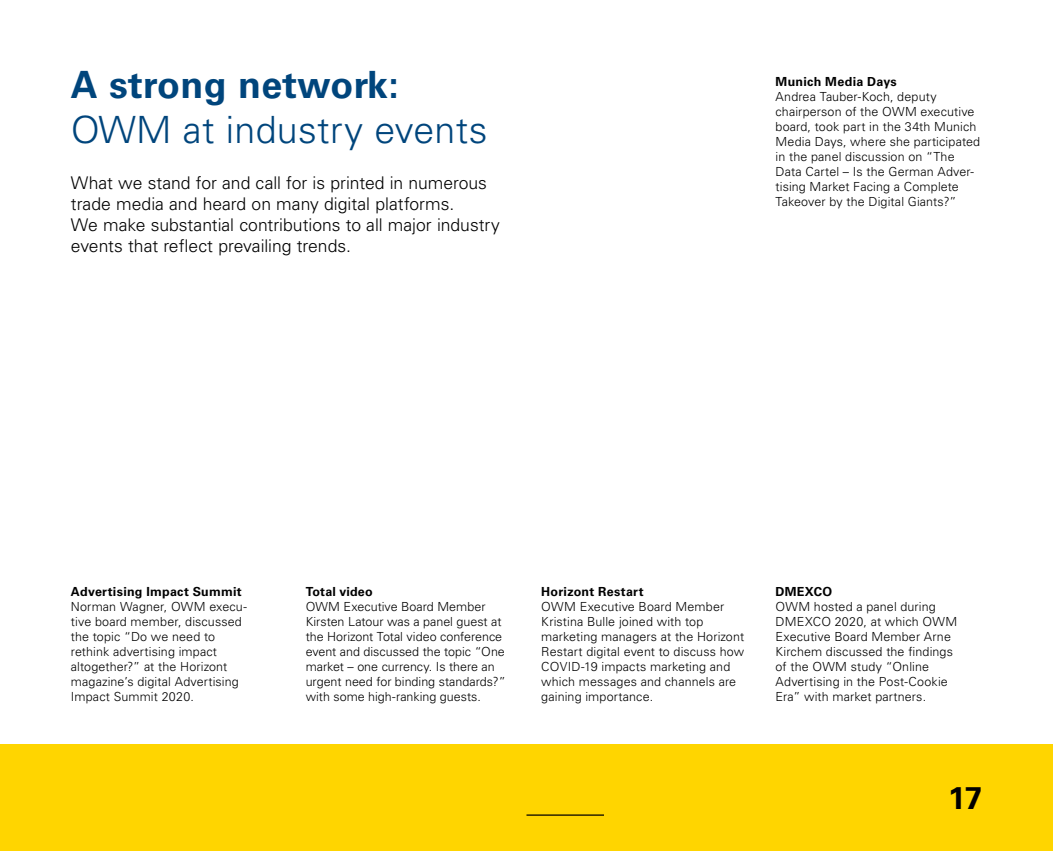
<style>
.page{position:relative;width:1053px;height:851px;background:#fff}
.page>*{position:absolute;margin:0;border:0;box-sizing:border-box;transform-origin:0 0}
.t1{font:300 37.5px "Univers LT Std";letter-spacing:.01em;color:#00457c}
.t2{font:700 37.5px "Univers LT Std";letter-spacing:.01em;color:#00457c}
.t3{font:700 31.25px "Univers LT Std";color:#000}
.t4{font:300 17.5px/21px "Univers LT Std";color:#000}
.t5{font:300 12.5px/15px "Univers LT Std";letter-spacing:.01em;color:#000}
.t6{font:700 12.5px "Univers LT Std";letter-spacing:.02em;color:#000}
</style>
<div class="page">
<div style="left:0;top:744px;width:1052px;height:106px;background:#ffd500"></div>
<hr style="left:526px;top:814px;width:78px;height:1px;background:#000">
<h1 class="t2" style="left:71px;top:63px;width:329px">A strong network:</h1>
<h1 class="t1" style="left:71px;top:107px;width:418px">OWM at industry events</h1>
<h3 class="t4" style="left:71px;top:172px;width:430px">What we stand for and call for is printed in numerous trade media and heard on many digital platforms.<br>We make substantial contributions to all major industry events that reflect prevailing trends.</h3>
<p class="t6" style="left:775px;top:74px;width:123px">Munich Media Days</p>
<p class="t5" style="left:775px;top:89px;width:206px">Andrea Tauber-Koch, deputy chairperson of the OWM executive board, took part in the 34th Munich<br>Media Days, where she participated in the panel discussion on “The<br>Data Cartel – Is the German Adver&shy;tising Market Facing a Complete<br>Takeover by the Digital Giants?”</p>
<p class="t6" style="left:71px;top:584px;width:172px">Advertising Impact Summit</p>
<p class="t5" style="left:71px;top:599px;width:177px">Norman Wagner, OWM execu&shy;tive board member, discussed the topic “Do we need to rethink advertising impact altogether?” at the Horizont magazine’s digital Advertising<br>Impact Summit 2020.</p>
<p class="t6" style="left:305px;top:584px;width:69px">Total video</p>
<p class="t5" style="left:305px;top:599px;width:201px">OWM Executive Board Member Kirsten Latour was a panel guest at the Horizont Total video conference event and discussed the topic “One market – one currency. Is there an urgent need for binding standards?” with some high-ranking guests.</p>
<p class="t6" style="left:541px;top:584px;width:104px">Horizont Restart</p>
<p class="t5" style="left:541px;top:599px;width:204px">OWM Executive Board Member<br>Kristina Bulle joined with top marketing managers at the Horizont<br>Restart digital event to discuss how<br>COVID-19 impacts marketing and which messages and channels are gaining importance.</p>
<p class="t6" style="left:775px;top:584px;width:58px">DMEXCO</p>
<p class="t5" style="left:775px;top:599px;width:183px">OWM hosted a panel during<br>DMEXCO 2020, at which OWM<br>Executive Board Member Arne<br>Kirchem discussed the findings of the OWM study “Online<br>Advertising in the Post-Cookie<br>Era” with market partners.</p>
<h2 class="t3" style="left:948px;top:779px;width:35px">17</h2>
</div>
